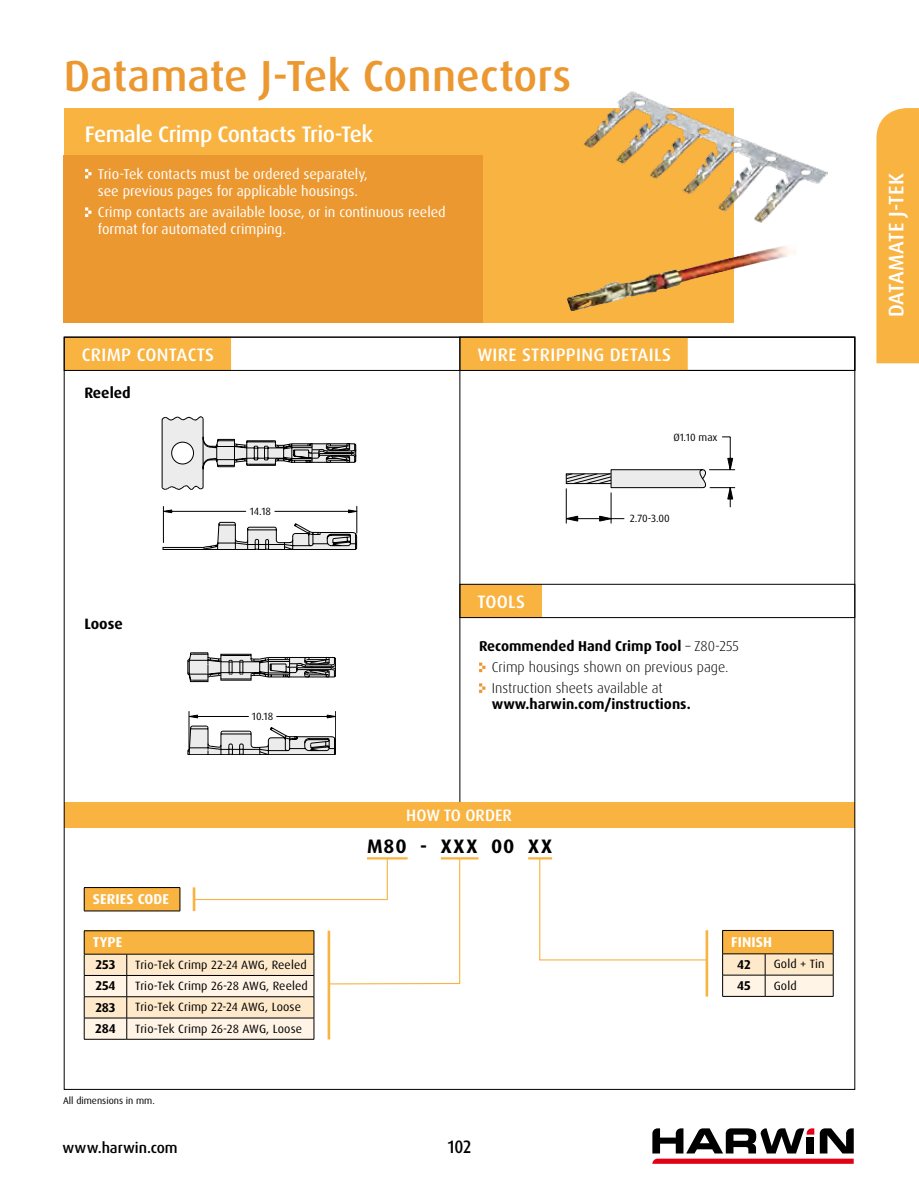
<style>
.page{position:relative;width:919px;height:1187px;background:#fff}
.page>*{position:absolute;margin:0;border:0;box-sizing:border-box;transform-origin:0 0}
.t1{font:500 43.5px "Dax OT";color:#ec9831}
.t2{font:500 22.5px "Dax OT";letter-spacing:-.025em;color:#fff}
.t3{font:500 21px "Dax OT";letter-spacing:.01em;color:#fff}
.t4{font:700 19.5px "Dax OT";letter-spacing:.075em;color:#000}
.t5{font:500 18px "Dax OT";letter-spacing:.02em;color:#fff}
.t6{font:500 18px "Dax OT";color:#000;scale:.9 1}
.t7{font:500 16.5px "Dax OT";color:#fff}
.t8{font:500 15px "Dax OT";color:#000}
.t9{font:700 15px "Dax OT";color:#000}
.t10{font:14.25px/17.1px "Dax OT";color:#fff}
.t11{font:300 14.25px/20.7px "Dax OT";color:#000}
.t12{font:700 14.25px "Dax OT";color:#000}
.t13{font:700 14.25px "Dax OT";letter-spacing:.01em;color:#fff}
.t14{font:700 12.75px "Dax OT";color:#000}
.t15{font:12px "Dax OT";letter-spacing:.01em;color:#000}
.t16{font:10.5px "Dax OT";color:#000}
.t17{font:9.75px "Dax OT";color:#000}
.s1{font-weight:700}
</style>
<div class="page">
<div style="left:64px;top:108px;width:669px;height:214px;background:#f9b341"></div>
<div style="left:64px;top:155px;width:419px;height:167px;background:#ec9831"></div>
<svg style="left:652px;top:1128px;width:201px;height:35px"></svg>
<div style="left:806px;top:1136px;width:8px;height:17px;background:#000"></div>
<div style="left:876px;top:108px;width:42px;height:255px;background:#f9b341"></div>
<svg style="left:479px;top:662px;width:6px;height:10px"></svg>
<svg style="left:479px;top:683px;width:6px;height:10px"></svg>
<svg style="left:161px;top:416px;width:196px;height:133px"></svg>
<hr style="left:275px;top:511px;width:78px;height:1px;background:#000">
<svg style="left:187px;top:652px;width:149px;height:102px"></svg>
<hr style="left:189px;top:711px;width:1px;height:37px;background:#000">
<hr style="left:335px;top:711px;width:1px;height:43px;background:#000">
<hr style="left:276px;top:716px;width:51px;height:1px;background:#000">
<svg style="left:85px;top:169px;width:6px;height:9px"></svg>
<svg style="left:85px;top:207px;width:6px;height:10px"></svg>
<div style="left:65px;top:337px;width:166px;height:33px;background:#f9b341"></div>
<div style="left:64px;top:337px;width:791px;height:34px;border:1px solid #000"></div>
<div style="left:460px;top:337px;width:227px;height:33px;background:#f9b341"></div>
<div style="left:459px;top:337px;width:396px;height:34px;border:1px solid #000"></div>
<div style="left:460px;top:584px;width:82px;height:33px;background:#f9b341"></div>
<div style="left:459px;top:584px;width:396px;height:34px;border:1px solid #000"></div>
<hr style="left:459px;top:337px;width:1px;height:477px;background:#000">
<svg style="left:566px;top:436px;width:169px;height:87px"></svg>
<div style="left:64px;top:801px;width:790px;height:26px;background:#f9b341"></div>
<hr style="left:441px;top:857px;width:37px;height:2px;background:#f9b341">
<hr style="left:528px;top:857px;width:24px;height:2px;background:#f9b341">
<svg style="left:538px;top:857px;width:167px;height:104px"></svg>
<svg style="left:84px;top:857px;width:377px;height:182px"></svg>
<hr style="left:84px;top:910px;width:96px;height:1px;background:#000">
<hr style="left:193px;top:887px;width:2px;height:24px;background:#f9b341">
<svg style="left:722px;top:930px;width:111px;height:66px;background:#eccb97"></svg>
<hr style="left:722px;top:996px;width:43px;height:1px;background:#000">
<hr style="left:765px;top:996px;width:68px;height:1px;background:#000">
<hr style="left:705px;top:930px;width:3px;height:66px;background:#f9b341">
<img style="left:567px;top:243px;width:229px;height:68px">
<img style="left:583px;top:91px;width:244px;height:134px">
<h1 class="t1" style="left:64px;top:48px;width:509px">Datamate J-Tek Connectors</h1>
<h2 class="t2" style="left:85px;top:120px;width:290px">Female Crimp Contacts Trio-Tek</h2>
<p class="t10" style="left:98px;top:165px;width:271px">Trio-Tek contacts must be ordered separately, see previous pages for applicable housings.</p>
<p class="t10" style="left:98px;top:204px;width:349px">Crimp contacts are available loose, or in continuous reeled format for automated crimping.</p>
<p class="t5" style="left:82px;top:343px;width:134px">CRIMP CONTACTS</p>
<p class="t5" style="left:477px;top:343px;width:195px">WIRE STRIPPING DETAILS</p>
<p class="t9" style="left:84px;top:383px;width:48px">Reeled</p>
<p class="t9" style="left:84px;top:613px;width:40px">Loose</p>
<p class="t13" style="left:93px;top:889px;width:78px">SERIES CODE</p>
<p class="t16" style="left:250px;top:505px;width:23px">14.18</p>
<p class="t16" style="left:252px;top:710px;width:23px">10.18</p>
<p class="t13" style="left:93px;top:933px;width:31px">TYPE</p>
<p class="t14" style="left:96px;top:956px;width:21px">253</p>
<p class="t15" style="left:135px;top:956px;width:173px">Trio-Tek Crimp 22-24 AWG, Reeled</p>
<p class="t14" style="left:95px;top:977px;width:22px">254</p>
<p class="t15" style="left:135px;top:978px;width:174px">Trio-Tek Crimp 26-28 AWG, Reeled</p>
<p class="t14" style="left:95px;top:998px;width:22px">283</p>
<p class="t15" style="left:135px;top:999px;width:167px">Trio-Tek Crimp 22-24 AWG, Loose</p>
<p class="t14" style="left:95px;top:1020px;width:22px">284</p>
<p class="t15" style="left:135px;top:1020px;width:168px">Trio-Tek Crimp 26-28 AWG, Loose</p>
<p class="t17" style="left:63px;top:1094px;width:93px">All dimensions in mm.</p>
<p class="t16" style="left:673px;top:430px;width:46px">Ø1.10 max</p>
<p class="t5" style="left:477px;top:590px;width:49px">TOOLS</p>
<p class="t16" style="left:629px;top:512px;width:41px">2.70-3.00</p>
<p class="t11" style="left:492px;top:636px;width:248px;text-indent:-13px"><span class="s1">Recommended Hand Crimp Tool</span> – Z80-255<br>Crimp housings shown on previous page.<br>Instruction sheets available at</p>
<p class="t12" style="left:492px;top:695px;width:200px">www.harwin.com/instructions.</p>
<p class="t7" style="left:406px;top:805px;width:107px">HOW TO ORDER</p>
<h3 class="t4" style="left:367px;top:833px;width:186px">M80 - XXX 00 XX</h3>
<p class="t13" style="left:731px;top:932px;width:43px">FINISH</p>
<p class="t14" style="left:737px;top:956px;width:15px">42</p>
<p class="t15" style="left:773px;top:956px;width:52px">Gold + Tin</p>
<p class="t14" style="left:737px;top:977px;width:15px">45</p>
<p class="t15" style="left:773px;top:977px;width:25px">Gold</p>
<p class="t8" style="left:63px;top:1138px;width:117px">www.harwin.com</p>
<p class="t6" style="left:448px;top:1134px;width:27px">102</p>
<h3 class="t3" style="left:882px;top:317px;width:145px;rotate:-90deg">DATAMATE J-TEK</h3>
</div>
